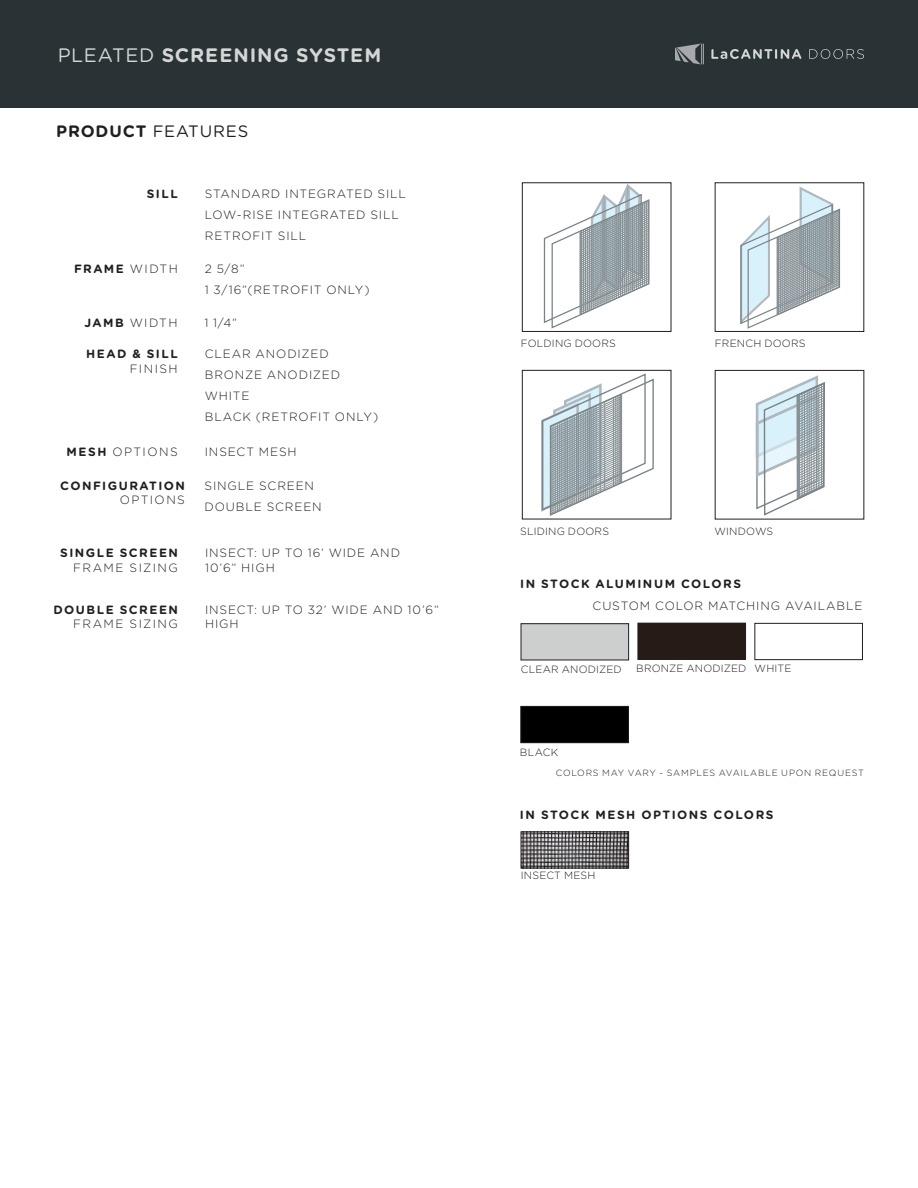
<style>
.page{position:relative;width:918px;height:1188px;background:#fff}
.page>*{position:absolute;margin:0;border:0;box-sizing:border-box;transform-origin:0 0}
.t1{font:700 19.5px "Gotham Rounded";letter-spacing:.045em;color:#fff}
.t2{font:16.5px "Gotham Rounded";letter-spacing:.045em;color:#231f20}
.t3{font:300 12px/21px "Gotham Rounded";letter-spacing:.075em;color:#231f20}
.t4{font:700 12px/14.4px "Gotham Rounded";letter-spacing:.125em;color:#231f20;text-align:right}
.t5{font:300 12px "Gotham Rounded";letter-spacing:.12em;color:#231f20}
.t6{font:300 12px "Gotham Rounded";letter-spacing:.125em;color:#231f20}
.t7{font:300 10.5px "Gotham Rounded";letter-spacing:.015em;color:#231f20}
.t8{font:300 9px "Gotham Rounded";letter-spacing:.075em;color:#231f20}
.s1{font-weight:400}
.s2{font-weight:700}
.s3{font-weight:300}
</style>
<div class="page">
<div style="left:0;top:0;width:918px;height:108px;background:#293234"></div>
<svg style="left:675px;top:43px;width:29px;height:22px"></svg>
<svg style="left:711px;top:49px;width:90px;height:10px"></svg>
<svg style="left:809px;top:49px;width:55px;height:10px"></svg>
<div style="left:521px;top:706px;width:107px;height:37px;background:#000001"></div>
<div style="left:521px;top:706px;width:108px;height:37px;border:1px solid #231f20"></div>
<svg style="left:740px;top:186px;width:101px;height:143px"></svg>
<svg style="left:543px;top:185px;width:107px;height:144px"></svg>
<div style="left:522px;top:183px;width:149px;height:149px;border:1px solid #231f20"></div>
<svg style="left:541px;top:373px;width:113px;height:143px"></svg>
<div style="left:522px;top:370px;width:149px;height:149px;border:1px solid #231f20"></div>
<svg style="left:755px;top:375px;width:70px;height:141px"></svg>
<img style="left:523px;top:834px;width:104px;height:32px">
<div style="left:521px;top:832px;width:108px;height:36px;border:1px solid #231f20"></div>
<div style="left:521px;top:624px;width:108px;height:36px;background:#cdcece"></div>
<div style="left:638px;top:623px;width:108px;height:36px;background:#271b16"></div>
<div style="left:638px;top:623px;width:108px;height:37px;border:1px solid #231f20"></div>
<div style="left:755px;top:623px;width:108px;height:37px;border:1px solid #231f20"></div>
<h1 class="t1" style="left:57px;top:41px;width:325px"><span class="s1">PLEATED</span> SCREENING SYSTEM</h1>
<p class="t2" style="left:56px;top:120px;width:194px"><span class="s2">PRODUCT</span> FEATURES</p>
<p class="t4" style="left:147px;top:186px;width:32px">SILL</p>
<p class="t3" style="left:205px;top:183px;width:203px">STANDARD INTEGRATED SILL</p>
<p class="t3" style="left:205px;top:204px;width:195px">LOW-RISE INTEGRATED SILL</p>
<p class="t3" style="left:205px;top:225px;width:103px">RETROFIT SILL</p>
<p class="t4" style="left:74px;top:261px;width:105px">FRAME <span class="s3">WIDTH</span></p>
<p class="t3" style="left:205px;top:257px;width:166px">2 5/8”<br>1 3/16”(RETROFIT ONLY)</p>
<p class="t3" style="left:85px;top:311px;width:94px"><span class="s2">JAMB</span> WIDTH</p>
<p class="t3" style="left:205px;top:311px;width:34px">1 1/4”</p>
<p class="t4" style="left:86px;top:346px;width:93px">HEAD &amp; SILL</p>
<p class="t3" style="left:130px;top:357px;width:50px">FINISH</p>
<p class="t3" style="left:205px;top:343px;width:125px">CLEAR ANODIZED</p>
<p class="t3" style="left:205px;top:364px;width:137px">BRONZE ANODIZED</p>
<p class="t3" style="left:205px;top:385px;width:46px">WHITE</p>
<p class="t3" style="left:205px;top:406px;width:175px">BLACK (RETROFIT ONLY)</p>
<p class="t6" style="left:67px;top:444px;width:113px"><span class="s2">MESH</span> OPTIONS</p>
<p class="t3" style="left:205px;top:441px;width:93px">INSECT MESH</p>
<p class="t4" style="left:60px;top:478px;width:126px">CONFIGURATION<br><span class="s3">OPTIONS</span></p>
<p class="t3" style="left:205px;top:474px;width:111px">SINGLE SCREEN</p>
<p class="t3" style="left:205px;top:495px;width:119px">DOUBLE SCREEN</p>
<p class="t4" style="left:60px;top:545px;width:119px">SINGLE SCREEN</p>
<p class="t5" style="left:73px;top:559px;width:106px">FRAME SIZING</p>
<p class="t3" style="left:205px;top:542px;width:197px">INSECT: UP TO 16’ WIDE AND</p>
<p class="t3" style="left:205px;top:556px;width:71px">10’6” HIGH</p>
<p class="t4" style="left:53px;top:602px;width:126px">DOUBLE SCREEN</p>
<p class="t5" style="left:73px;top:616px;width:106px">FRAME SIZING</p>
<p class="t3" style="left:205px;top:602px;width:235px;line-height:14.4px">INSECT: UP TO 32’ WIDE AND 10’6”<br>HIGH</p>
<p class="t7" style="left:521px;top:337px;width:97px">FOLDING DOORS</p>
<p class="t7" style="left:715px;top:337px;width:92px">FRENCH DOORS</p>
<p class="t7" style="left:520px;top:524px;width:90px">SLIDING DOORS</p>
<p class="t7" style="left:715px;top:525px;width:60px">WINDOWS</p>
<p class="t4" style="left:520px;top:576px;width:222px">IN STOCK ALUMINUM COLORS</p>
<p class="t3" style="left:593px;top:595px;width:271px">CUSTOM COLOR MATCHING AVAILABLE</p>
<p class="t7" style="left:521px;top:662px;width:102px">CLEAR ANODIZED</p>
<p class="t7" style="left:636px;top:662px;width:112px">BRONZE ANODIZED</p>
<p class="t7" style="left:755px;top:661px;width:38px">WHITE</p>
<p class="t7" style="left:520px;top:745px;width:40px">BLACK</p>
<p class="t8" style="left:556px;top:767px;width:310px">COLORS MAY VARY - SAMPLES AVAILABLE UPON REQUEST</p>
<p class="t4" style="left:520px;top:807px;width:255px">IN STOCK MESH OPTIONS COLORS</p>
<p class="t7" style="left:521px;top:868px;width:76px">INSECT MESH</p>
</div>
